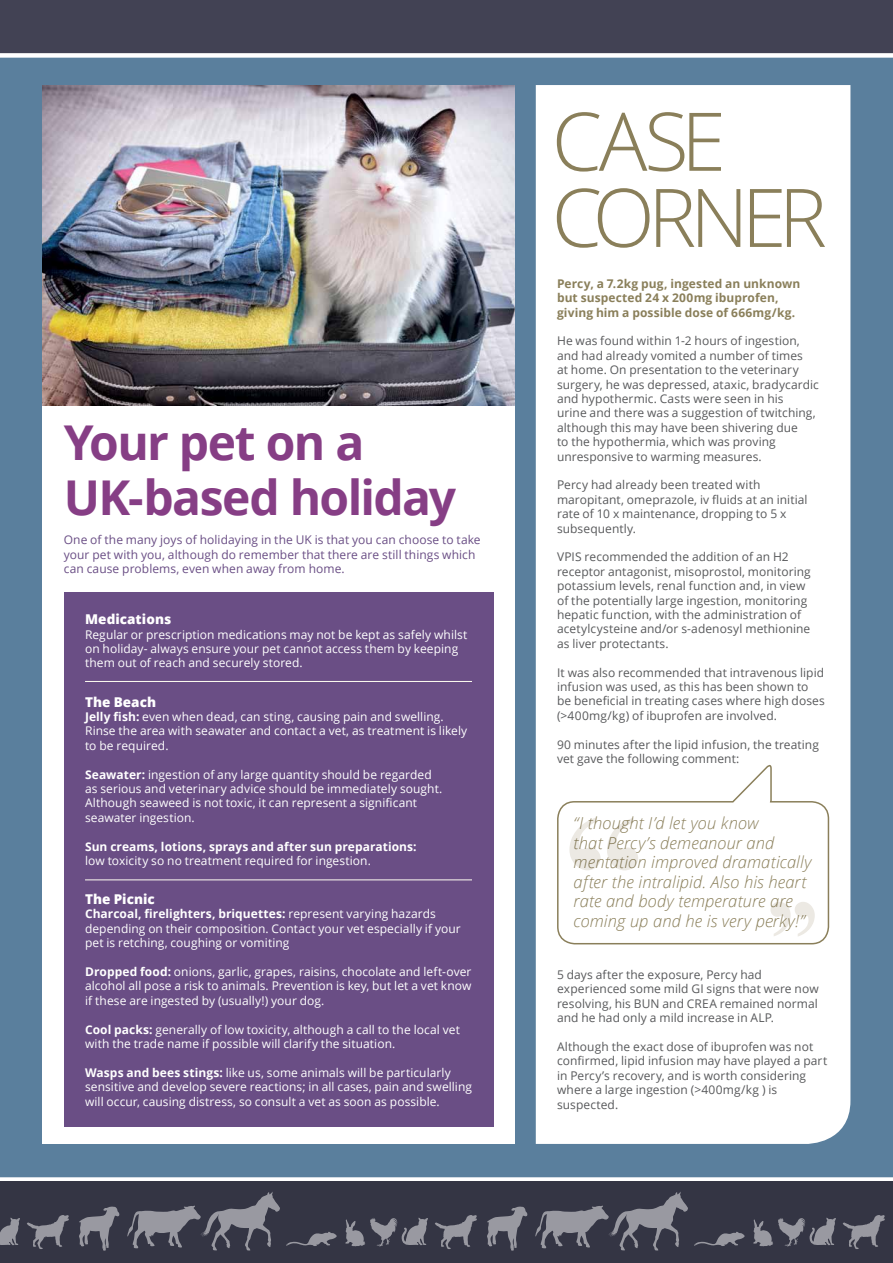
<style>
.page{position:relative;width:893px;height:1263px;background:#fff}
.page>*{position:absolute;margin:0;border:0;box-sizing:border-box;transform-origin:0 0}
.t1{font:300 81px/76.2px "Open Sans";letter-spacing:-.08em;color:#8a7f5a}
.t2{font:700 48px/54.9px "Open Sans";letter-spacing:-.035em;color:#863e85}
.t3{font:italic 300 16.5px/19.5px "Open Sans";letter-spacing:.005em;color:#8a7f5a}
.t4{font:800 13.5px "Open Sans";letter-spacing:.005em;color:#fff}
.t5{font:12px/14.4px "Open Sans";letter-spacing:.005em;color:#58595b}
.t6{font:12px/14.4px "Open Sans";letter-spacing:.005em;color:#fff}
.t7{font:12px/14.4px "Open Sans";letter-spacing:.005em;color:#6a4e85}
.t8{font:700 12px/14.4px "Open Sans";letter-spacing:.005em;color:#8a7f5a}
.t9{font:700 12px "Open Sans";letter-spacing:.005em;color:#fff}
.s1{font-weight:700}
</style>
<div class="page">
<div style="left:0;top:58px;width:893px;height:1205px;background:#5a7f9d"></div>
<div style="left:0;top:1177px;width:893px;height:5px;background:#fff"></div>
<div style="left:0;top:1182px;width:893px;height:81px;background:#343544"></div>
<div style="left:0;top:0;width:893px;height:53px;background:#424254"></div>
<svg style="left:0;top:1217px;width:20px;height:28px"></svg>
<svg style="left:27px;top:1215px;width:42px;height:34px"></svg>
<svg style="left:79px;top:1206px;width:40px;height:44px"></svg>
<svg style="left:127px;top:1192px;width:153px;height:58px"></svg>
<svg style="left:286px;top:1232px;width:51px;height:14px"></svg>
<svg style="left:345px;top:1217px;width:83px;height:30px"></svg>
<svg style="left:435px;top:1215px;width:42px;height:34px"></svg>
<svg style="left:487px;top:1206px;width:40px;height:44px"></svg>
<svg style="left:535px;top:1192px;width:153px;height:58px"></svg>
<svg style="left:694px;top:1232px;width:51px;height:14px"></svg>
<svg style="left:753px;top:1217px;width:83px;height:30px"></svg>
<svg style="left:843px;top:1215px;width:42px;height:34px"></svg>
<div style="left:43px;top:144px;width:471px;height:1000px;background:#fff"></div>
<div style="left:536px;top:85px;width:314px;height:1059px;background:#fff"></div>
<img style="left:43px;top:85px;width:471px;height:321px">
<div style="left:64px;top:593px;width:429px;height:534px;background:#6a4e85"></div>
<div style="left:556px;top:763px;width:274px;height:182px;background:#fff"></div>
<svg style="left:770px;top:902px;width:45px;height:34px;background:#f6f5f2"></svg>
<svg style="left:569px;top:817px;width:69px;height:53px;background:#f6f5f2"></svg>
<hr style="left:85px;top:681px;width:387px;height:1px;background:#fffef2">
<hr style="left:85px;top:879px;width:387px;height:1px;background:#fffef2">
<h2 class="t2" style="left:64px;top:414px;width:394px">Your pet on a<br>UK-based holiday</h2>
<p class="t7" style="left:64px;top:532px;width:418px">One of the many joys of holidaying in the UK is that you can choose to take your pet with you, although do remember that there are still things which can cause problems, even when away from home.</p>
<p class="t4" style="left:85px;top:609px;width:88px">Medications</p>
<p class="t6" style="left:85px;top:627px;width:384px">Regular or prescription medications may not be kept as safely whilst on holiday- always ensure your pet cannot access them by keeping them out of reach and securely stored.</p>
<p class="t4" style="left:85px;top:691px;width:73px">The Beach</p>
<p class="t6" style="left:85px;top:709px;width:384px"><span class="s1">Jelly fish:</span> even when dead, can sting, causing pain and swelling.<br>Rinse the area with seawater and contact a vet, as treatment is likely to be required.</p>
<p class="t6" style="left:85px;top:767px;width:359px"><span class="s1">Seawater:</span> ingestion of any large quantity should be regarded as serious and veterinary advice should be immediately sought.<br>Although seaweed is not toxic, it can represent a significant seawater ingestion.</p>
<p class="t9" style="left:85px;top:838px;width:333px">Sun creams, lotions, sprays and after sun preparations:</p>
<p class="t6" style="left:85px;top:853px;width:287px">low toxicity so no treatment required for ingestion.</p>
<p class="t4" style="left:85px;top:889px;width:71px">The Picnic</p>
<p class="t6" style="left:85px;top:906px;width:377px"><span class="s1">Charcoal, firelighters, briquettes:</span> represent varying hazards depending on their composition. Contact your vet especially if your pet is retching, coughing or vomiting</p>
<p class="t6" style="left:85px;top:964px;width:388px;text-align:justify"><span class="s1">Dropped food:</span> onions, garlic, grapes, raisins, chocolate and left-over alcohol all pose a risk to animals. Prevention is key, but let a vet know if these are ingested by (usually!) your dog.</p>
<p class="t6" style="left:85px;top:1022px;width:376px"><span class="s1">Cool packs:</span> generally of low toxicity, although a call to the local vet with the trade name if possible will clarify the situation.</p>
<p class="t6" style="left:85px;top:1065px;width:388px"><span class="s1">Wasps and bees stings:</span> like us, some animals will be particularly sensitive and develop severe reactions; in all cases, pain and swelling will occur, causing distress, so consult a vet as soon as possible.</p>
<h1 class="t1" style="left:552px;top:101px;width:277px">CASE<br>CORNER</h1>
<p class="t8" style="left:557px;top:276px;width:245px">Percy, a 7.2kg pug, ingested an unknown but suspected 24 x 200mg ibuprofen, giving him a possible dose of 666mg/kg.</p>
<p class="t5" style="left:557px;top:333px;width:263px">He was found within 1-2 hours of ingestion, and had already vomited a number of times<br>at home. On presentation to the veterinary surgery, he was depressed, ataxic, bradycardic and hypothermic. Casts were seen in his<br>urine and there was a suggestion of twitching, although this may have been shivering due<br>to the hypothermia, which was proving unresponsive to warming measures.</p>
<p class="t5" style="left:557px;top:477px;width:252px">Percy had already been treated with maropitant, omeprazole, iv fluids at an initial rate of 10 x maintenance, dropping to 5 x subsequently.</p>
<p class="t5" style="left:557px;top:549px;width:255px">VPIS recommended the addition of an H2 receptor antagonist, misoprostol, monitoring potassium levels, renal function and, in view of the potentially large ingestion, monitoring hepatic function, with the administration of acetylcysteine and/or s-adenosyl methionine as liver protectants.</p>
<p class="t5" style="left:557px;top:665px;width:269px">It was also recommended that intravenous lipid infusion was used, as this has been shown to be beneficial in treating cases where high doses (&gt;400mg/kg) of ibuprofen are involved.</p>
<p class="t5" style="left:557px;top:737px;width:263px">90 minutes after the lipid infusion, the treating vet gave the following comment:</p>
<h3 class="t3" style="left:574px;top:813px;width:239px">“I thought I’d let you know<br>that Percy’s demeanour and mentation improved dramatically after the intralipid. Also his heart rate and body temperature are coming up and he is very perky!”</h3>
<p class="t5" style="left:557px;top:967px;width:263px">5 days after the exposure, Percy had experienced some mild GI signs that were now resolving, his BUN and CREA remained normal and he had only a mild increase in ALP.</p>
<p class="t5" style="left:557px;top:1039px;width:272px">Although the exact dose of ibuprofen was not confirmed, lipid infusion may have played a part in Percy’s recovery, and is worth considering where a large ingestion (&gt;400mg/kg ) is suspected.</p>
</div>
